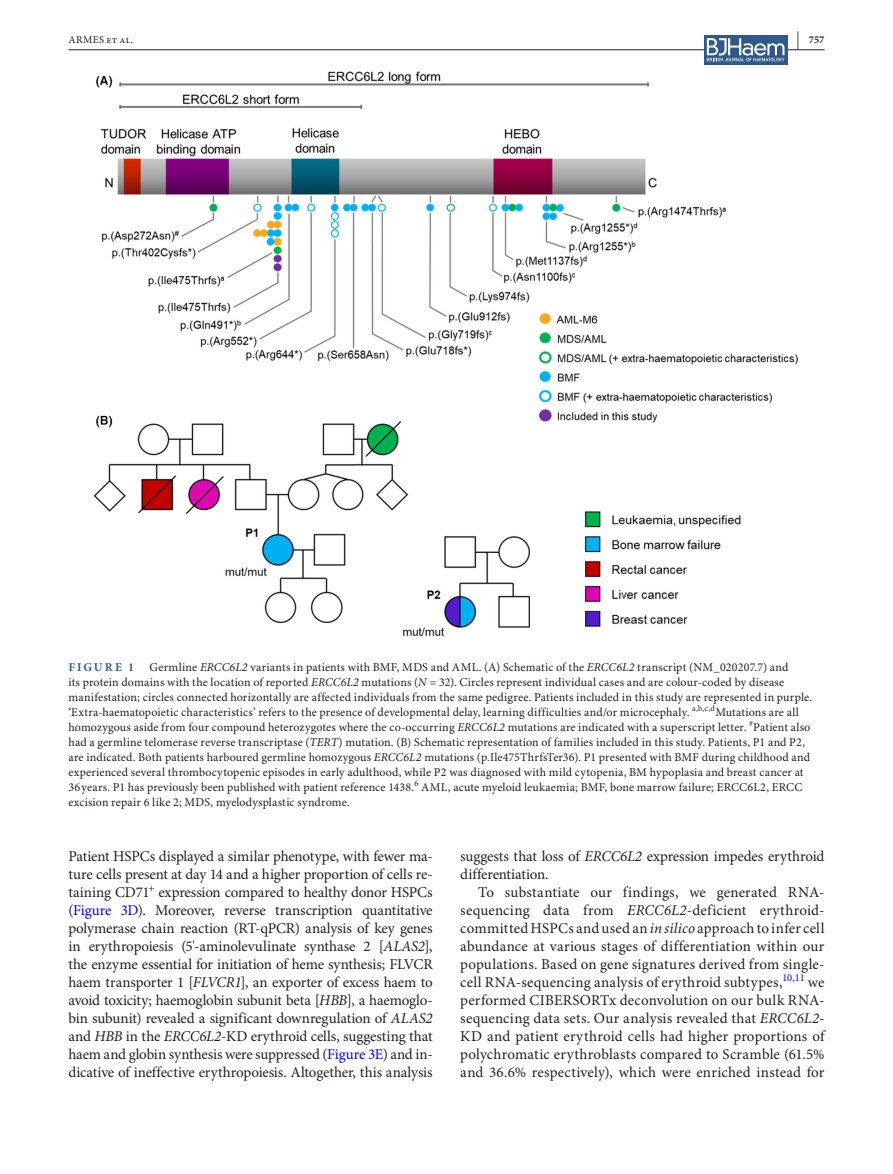
<style>
.page{position:relative;width:893px;height:1174px;background:#fff}
.page>*{position:absolute;margin:0;border:0;box-sizing:border-box;transform-origin:0 0}
.t1{font:15px/18px "Minion Pro";color:#231f20;text-align:justify}
.t2{font:12px/15px "Minion Pro";letter-spacing:.015em;color:#231f20}
.t3{font:700 12px "Minion Pro";letter-spacing:.17em;color:#325d8e}
.t4{font:10.5px "Minion Pro";letter-spacing:.035em;color:#231f20}
.t5{font:10.5px "Minion Pro";color:#00f}
.t6{font:700 10.5px "Minion Pro";color:#231f20}
.t7{font:8.4px "Minion Pro";color:#231f20}
.t8{font:8.4px "Minion Pro";color:#00f}
.s1{font-size:18px}
.s2{font-style:italic}
.s3{color:#00f}
</style>
<div class="page">
<hr style="left:68px;top:49px;width:756px;height:1px;background:#231f20">
<svg style="left:704px;top:35px;width:83px;height:30px"></svg>
<svg style="left:707px;top:38px;width:77px;height:23px"></svg>
<img style="left:93px;top:71px;width:705px;height:566px">
<p class="t4" style="left:68px;top:33px;width:66px">ARMES et al.</p>
<p class="t6" style="left:797px;top:33px;width:29px"><span class="s1">|</span> 757</p>
<p class="t2" style="left:68px;top:660px;width:745px;text-indent:81px">Germline <span class="s2">ERCC6L2</span> variants in patients with BMF, MDS and AML. (A) Schematic of the <span class="s2">ERCC6L2</span> transcript (NM_020207.7) and<br>its protein domains with the location of reported <span class="s2">ERCC6L2</span> mutations (<span class="s2">N</span> = 32). Circles represent individual cases and are colour-coded by disease manifestation; circles connected horizontally are affected individuals from the same pedigree. Patients included in this study are represented in purple. ‘Extra-haematopoietic characteristics’ refers to the presence of developmental delay, learning difficulties and/or microcephaly.</p>
<p class="t3" style="left:69px;top:660px;width:67px">FIGURE 1</p>
<p class="t7" style="left:692px;top:703px;width:24px">a,b,c,d</p>
<p class="t2" style="left:68px;top:705px;width:732px;text-indent:647px">Mutations are all homozygous aside from four compound heterozygotes where the co-occurring <span class="s2">ERCC6L2</span> mutations are indicated with a superscript letter.</p>
<p class="t7" style="left:749px;top:718px;width:6px">#</p>
<p class="t2" style="left:68px;top:720px;width:743px;text-indent:685px">Patient also had a germline telomerase reverse transcriptase (<span class="s2">TERT</span>) mutation. (B) Schematic representation of families included in this study. Patients, P1 and P2, are indicated. Both patients harboured germline homozygous <span class="s2">ERCC6L2</span> mutations (p.Ile475ThrfsTer36). P1 presented with BMF during childhood and experienced several thrombocytopenic episodes in early adulthood, while P2 was diagnosed with mild cytopenia, BM hypoplasia and breast cancer at 36 years. P1 has previously been published with patient reference 1438.</p>
<p class="t8" style="left:414px;top:778px;width:6px">6</p>
<p class="t2" style="left:421px;top:780px;width:383px">AML, acute myeloid leukaemia; BMF, bone marrow failure; ERCC6L2, ERCC</p>
<p class="t2" style="left:68px;top:795px;width:283px">excision repair 6 like 2; MDS, myelodysplastic syndrome.</p>
<p class="t1" style="left:68px;top:848px;width:366px">Patient HSPCs displayed a similar phenotype, with fewer ma&shy;ture cells present at day 14 and a higher proportion of cells re&shy;taining CD71</p>
<p class="t4" style="left:148px;top:881px;width:8px">+</p>
<p class="t1" style="left:68px;top:884px;width:366px;text-indent:90px">expression compared to healthy donor HSPCs (<span class="s3">Figure 3D</span>). Moreover, reverse transcription quantitative polymerase chain reaction (RT-qPCR) analysis of key genes in erythropoiesis (5'-aminolevulinate synthase 2 [<span class="s2">ALAS2</span>], the enzyme essential for initiation of heme synthesis; FLVCR haem transporter 1 [<span class="s2">FLVCR1</span>], an exporter of excess haem to avoid toxicity; haemoglobin subunit beta [<span class="s2">HBB</span>], a haemoglo&shy;bin subunit) revealed a significant downregulation of <span class="s2">ALAS2 </span>and <span class="s2">HBB</span> in the <span class="s2">ERCC6L2</span>-KD erythroid cells, suggesting that haem and globin synthesis were suppressed (<span class="s3">Figure 3E</span>) and in&shy;dicative of ineffective erythropoiesis. Altogether, this analysis</p>
<p class="t1" style="left:460px;top:848px;width:366px">suggests that loss of <span class="s2">ERCC6L2</span> expression impedes erythroid differentiation.</p>
<p class="t1" style="left:460px;top:884px;width:366px;text-indent:18px">To substantiate our findings, we generated RNA&shy;sequencing data from <span class="s2">ERCC6L2</span>-deficient erythroid&shy;committed HSPCs and used an <span class="s2">in silico</span> approach to infer cell abundance at various stages of differentiation within our populations. Based on gene signatures derived from single&shy;cell RNA-sequencing analysis of erythroid subtypes,</p>
<p class="t5" style="left:782px;top:971px;width:24px">10,11</p>
<p class="t1" style="left:460px;top:974px;width:366px;text-indent:348px">we performed CIBERSORTx deconvolution on our bulk RNA&shy;sequencing data sets. Our analysis revealed that <span class="s2">ERCC6L2- </span>KD and patient erythroid cells had higher proportions of polychromatic erythroblasts compared to Scramble (61.5% and 36.6% respectively), which were enriched instead for</p>
</div>
